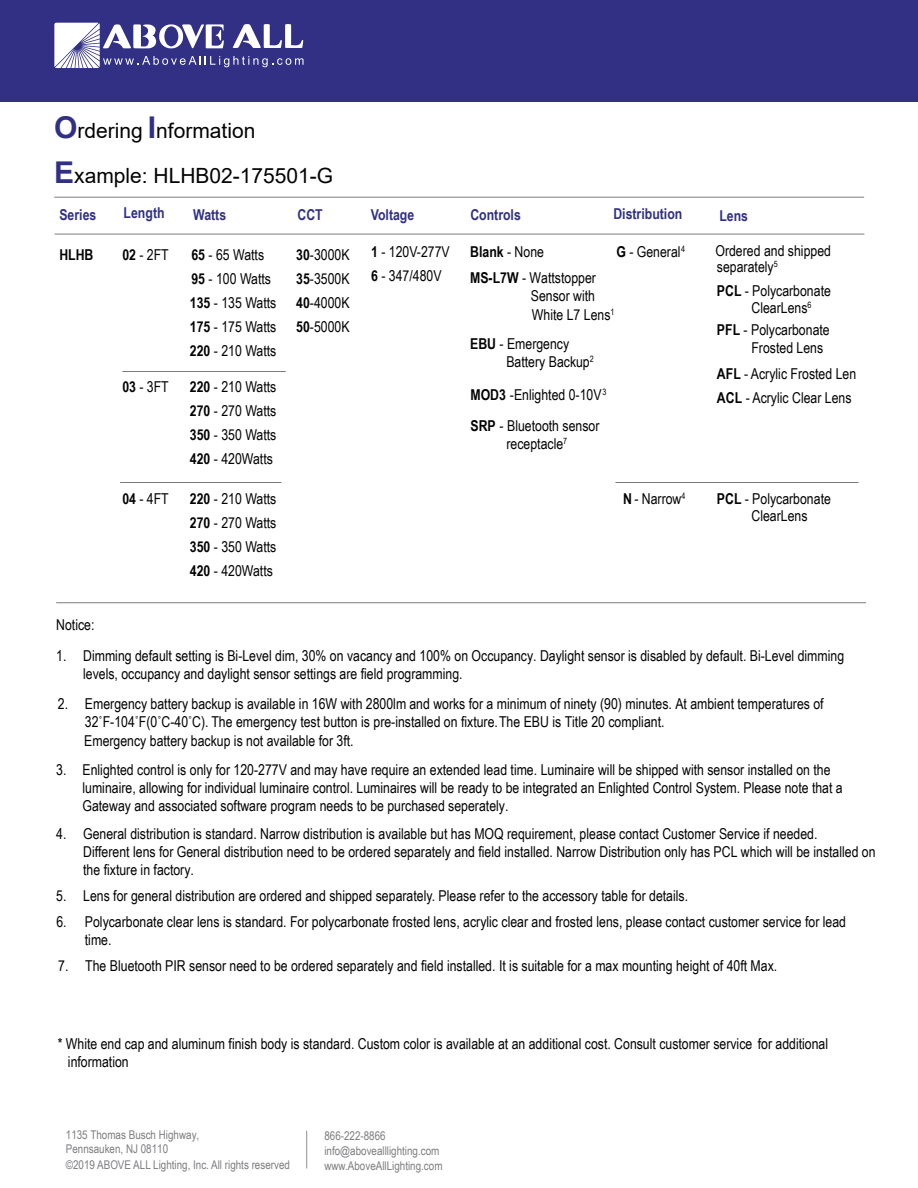
<style>
.page{position:relative;width:918px;height:1188px;background:#fff}
.page>*{position:absolute;margin:0;border:0;box-sizing:border-box;transform-origin:0 0}
.t1{font:21px/45px "Arial";color:#030303}
.t2{font:15px/24px "Arial Narrow";color:#030303}
.t3{font:700 15px "Arial Narrow";color:#313084}
.t4{font:15px/18px "Arial Narrow";color:#040303;text-align:center}
.t5{font:700 15px "Arial Narrow";color:#030303}
.t6{font:12px/15px "Arial Narrow";color:#7d7c80}
.t7{font:8.7px "Arial Narrow";color:#040303}
.s1{font-weight:700;font-size:30px;color:#313084}
.s2{font-weight:700}
</style>
<div class="page">
<hr style="left:55px;top:234px;width:809px;height:1px;background:#7d7c80">
<hr style="left:54px;top:197px;width:810px;height:1px;background:#7d7c80">
<hr style="left:56px;top:602px;width:810px;height:1px;background:#7d7c80">
<div style="left:0;top:0;width:918px;height:102px;background:#313084"></div>
<svg style="left:54px;top:23px;width:250px;height:45px"></svg>
<hr style="left:122px;top:371px;width:164px;height:1px;background:#7d7c80">
<hr style="left:120px;top:482px;width:162px;height:1px;background:#7d7c80">
<hr style="left:615px;top:482px;width:244px;height:1px;background:#7d7c80">
<hr style="left:306px;top:1131px;width:1px;height:37px;background:#8d9097">
<h1 class="t1" style="left:54px;top:108px;width:281px"><span class="s1">O</span>rdering <span class="s1">I</span>nformation<br><span class="s1">E</span>xample: HLHB02-175501-G</h1>
<p class="t3" style="left:59px;top:203px;width:38px">Series</p>
<p class="t3" style="left:124px;top:202px;width:42px">Length</p>
<p class="t3" style="left:193px;top:203px;width:35px">Watts</p>
<p class="t3" style="left:297px;top:203px;width:27px">CCT</p>
<p class="t3" style="left:371px;top:203px;width:45px">Voltage</p>
<p class="t3" style="left:470px;top:203px;width:52px">Controls</p>
<p class="t3" style="left:613px;top:202px;width:71px">Distribution</p>
<p class="t3" style="left:719px;top:205px;width:30px">Lens</p>
<p class="t2" style="left:470px;top:238px;width:127px;line-height:25.5px"><span class="s2">Blank</span> - None<br><span class="s2">MS-L7W</span> - Wattstopper</p>
<p class="t2" style="left:531px;top:285px;width:85px;line-height:19px">Sensor with<br>White L7 Lens<sup>1</sup></p>
<p class="t2" style="left:506px;top:334px;width:89px;line-height:18px;text-indent:-36px"><span class="s2">EBU</span> - Emergency<br>Battery Backup<sup>2</sup></p>
<p class="t2" style="left:616px;top:239px;width:70px"><span class="s2">G</span> - General <sup>4</sup></p>
<p class="t2" style="left:715px;top:241px;width:117px;line-height:16.5px">Ordered and shipped separately<sup>5</sup></p>
<p class="t2" style="left:751px;top:282px;width:81px;line-height:16.5px;text-indent:-34px"><span class="s2">PCL</span> - Polycarbonate<br>ClearLens<sup>6</sup></p>
<p class="t2" style="left:371px;top:239px;width:80px"><span class="s2">1</span> - 120V-277V<br><span class="s2">6</span> - 347/480V</p>
<p class="t2" style="left:190px;top:242px;width:88px"><span class="s2">65</span> - 65 Watts<br><span class="s2">95</span> - 100 Watts<br><span class="s2">135</span> - 135 Watts<br><span class="s2">175</span> - 175 Watts<br><span class="s2">220</span> - 210 Watts</p>
<p class="t2" style="left:190px;top:374px;width:88px;text-align:justify"><span class="s2">220</span> - 210 Watts <span class="s2">270</span> - 270 Watts <span class="s2">350</span> - 350 Watts <span class="s2">420</span> - 420Watts</p>
<p class="t5" style="left:59px;top:243px;width:36px">HLHB</p>
<p class="t2" style="left:122px;top:242px;width:48px"><span class="s2">02</span> - 2FT</p>
<p class="t2" style="left:296px;top:242px;width:55px"><span class="s2">30</span>-3000K</p>
<p class="t2" style="left:296px;top:290px;width:55px"><span class="s2">40</span>-4000K<br><span class="s2">50</span>-5000K</p>
<p class="t2" style="left:296px;top:266px;width:55px"><span class="s2">35</span>-3500K</p>
<p class="t2" style="left:751px;top:320px;width:80px;line-height:18px;text-indent:-34px"><span class="s2">PFL</span> - Polycarbonate<br>Frosted Lens</p>
<p class="t2" style="left:717px;top:361px;width:141px"><span class="s2">AFL</span> - Acrylic Frosted Len</p>
<p class="t2" style="left:122px;top:374px;width:48px"><span class="s2">03</span> - 3FT</p>
<p class="t7" style="left:602px;top:385px;width:5px">3</p>
<p class="t4" style="left:471px;top:385px;width:133px"><span class="s2">MOD3</span> -Enlighted 0-10V</p>
<p class="t2" style="left:717px;top:385px;width:136px"><span class="s2">ACL</span> - Acrylic Clear Lens</p>
<p class="t4" style="left:471px;top:416px;width:130px"><span class="s2">SRP</span> - Bluetooth sensor receptacle<sup>7</sup></p>
<p class="t2" style="left:56px;top:613px;width:40px">Notice:</p>
<p class="t2" style="left:122px;top:486px;width:48px"><span class="s2">04</span> - 4FT</p>
<p class="t2" style="left:190px;top:486px;width:88px;text-align:justify"><span class="s2">220</span> - 210 Watts <span class="s2">270</span> - 270 Watts <span class="s2">350</span> - 350 Watts <span class="s2">420</span> - 420Watts</p>
<p class="t2" style="left:623px;top:486px;width:64px"><span class="s2">N</span> - Narrow<sup>4</sup></p>
<p class="t2" style="left:751px;top:490px;width:81px;line-height:16.5px;text-indent:-34px"><span class="s2">PCL</span> - Polycarbonate<br>ClearLens</p>
<p class="t2" style="left:83px;top:647px;width:763px;line-height:18px;text-indent:-27px">1. Dimming default setting is Bi-Level dim, 30% on vacancy and 100% on Occupancy. Daylight sensor is disabled by default. Bi-Level dimming levels, occupancy and daylight sensor settings are field programming.</p>
<p class="t2" style="left:85px;top:694px;width:740px;line-height:18px;text-indent:-27px">2. Emergency battery backup is available in 16W with 2800lm and works for a minimum of ninety (90) minutes. At ambient temperatures of<br>32˚F-104˚F(0˚C-40˚C). The emergency test button is pre-installed on fixture. The EBU is Title 20 compliant.</p>
<p class="t2" style="left:84px;top:729px;width:271px">Emergency battery backup is not available for 3ft.</p>
<p class="t2" style="left:83px;top:760px;width:762px;line-height:18px;text-indent:-26px">3. Enlighted control is only for 120-277V and may have require an extended lead time. Luminaire will be shipped with sensor installed on the luminaire, allowing for individual luminaire control. Luminaires will be ready to be integrated an Enlighted Control System. Please note that a<br>Gateway and associated software program needs to be purchased seperately.</p>
<p class="t2" style="left:83px;top:824px;width:794px;line-height:18px;text-indent:-27px">4. General distribution is standard. Narrow distribution is available but has MOQ requirement, please contact Customer Service if needed.<br>Different lens for General distribution need to be ordered separately and field installed. Narrow Distribution only has PCL which will be installed on the fixture in factory.</p>
<p class="t2" style="left:56px;top:883px;width:633px">5. Lens for general distribution are ordered and shipped separately. Please refer to the accessory table for details.</p>
<p class="t2" style="left:85px;top:912px;width:763px;line-height:18px;text-indent:-28px">6. Polycarbonate clear lens is standard. For polycarbonate frosted lens, acrylic clear and frosted lens, please contact customer service for lead time.</p>
<p class="t2" style="left:58px;top:953px;width:721px">7. The Bluetooth PIR sensor need to be ordered separately and field installed. It is suitable for a max mounting height of 40ft Max.</p>
<p class="t2" style="left:68px;top:1034px;width:762px;line-height:18px;text-indent:-10px">* White end cap and aluminum finish body is standard. Custom color is available at an additional cost. Consult customer service for additional information</p>
<p class="t6" style="left:66px;top:1127px;width:135px;line-height:14.4px">1135 Thomas Busch Highway,<br>Pennsauken, NJ 08110</p>
<p class="t6" style="left:66px;top:1157px;width:226px">©2019 ABOVE ALL Lighting, Inc. All rights reserved</p>
<p class="t6" style="left:324px;top:1128px;width:120px">866-222-8866 info@abovealllighting.com www.AboveAllLighting.com</p>
</div>
